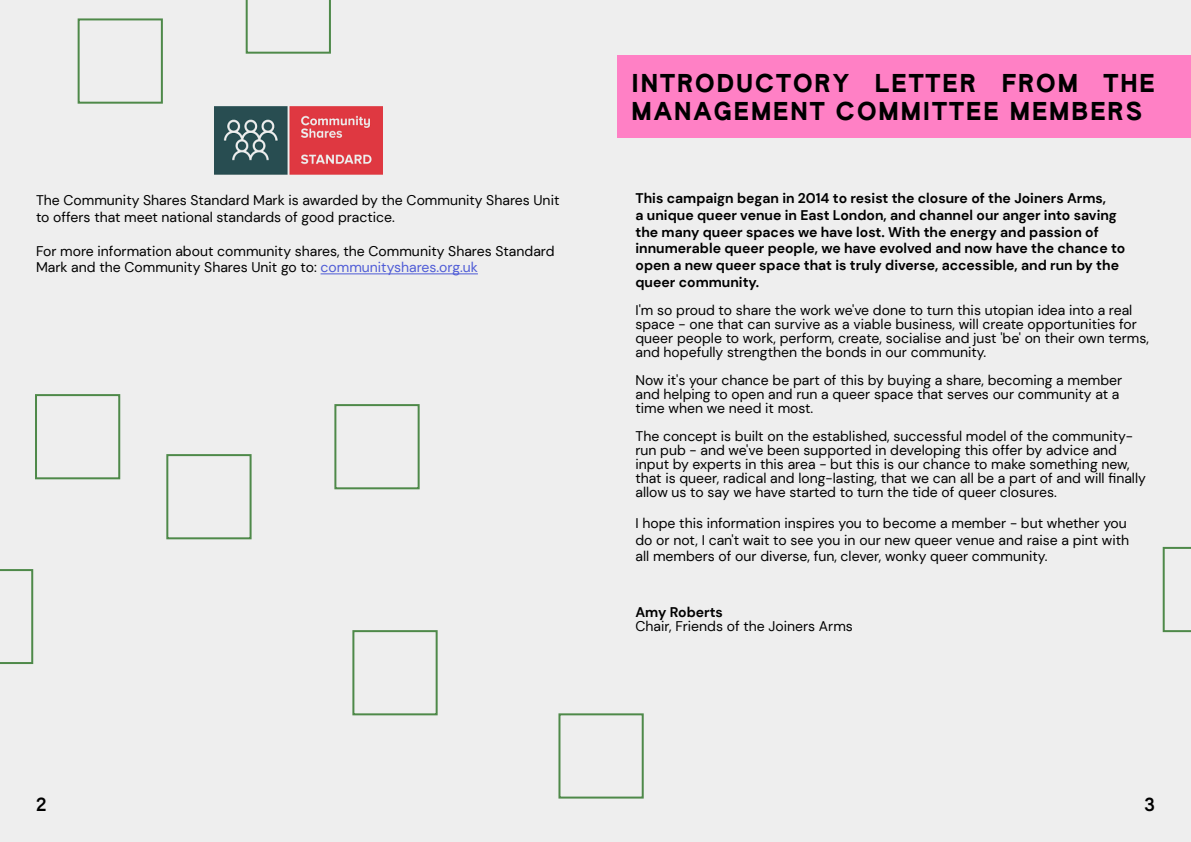
<style>
.page{position:relative;width:1191px;height:842px;background:#eee}
.page>*{position:absolute;margin:0;border:0;box-sizing:border-box;transform-origin:0 0}
.t1{font:24px/28.8px "AUTHENTIC Sans 150";letter-spacing:.08em;color:#000}
.t2{font:18px "AUTHENTIC Sans 130";color:#000}
.t3{font:14px/14px "DM Sans";color:#000}
.t4{font:700 14px/16.8px "DM Sans";color:#000}
.s1{color:#4f5cd6}
</style>
<div class="page">
<div style="left:35px;top:394px;width:85px;height:85px;border:2px solid #4e8949"></div>
<div style="left:166px;top:454px;width:85px;height:85px;border:2px solid #4e8949"></div>
<div style="left:78px;top:18px;width:85px;height:86px;border:2px solid #4e8949"></div>
<div style="left:334px;top:404px;width:85px;height:85px;border:2px solid #4e8949"></div>
<svg style="left:246px;top:0;width:85px;height:54px"></svg>
<div style="left:352px;top:630px;width:85px;height:85px;border:2px solid #4e8949"></div>
<div style="left:558px;top:713px;width:85px;height:85px;border:2px solid #4e8949"></div>
<svg style="left:1162px;top:547px;width:29px;height:85px"></svg>
<svg style="left:0;top:569px;width:33px;height:95px"></svg>
<hr style="left:320px;top:273px;width:158px;height:1px;background:#4f5cd6">
<div style="left:617px;top:55px;width:574px;height:83px;background:#ff80c5"></div>
<img style="left:214px;top:106px;width:168px;height:69px">
<p class="t3" style="left:36px;top:192px;width:525px;line-height:16.8px">The Community Shares Standard Mark is awarded by the Community Shares Unit to offers that meet national standards of good practice.</p>
<p class="t3" style="left:36px;top:242px;width:520px;line-height:16.8px">For more information about community shares, the Community Shares Standard<br>Mark and the Community Shares Unit go to: <span class="s1">communityshares.org.uk</span></p>
<h1 class="t1" style="left:631px;top:69px;width:525px">INTRODUCTORY LETTER FROM THE<br>MANAGEMENT COMMITTEE MEMBERS</h1>
<p class="t4" style="left:635px;top:190px;width:491px">This campaign began in 2014 to resist the closure of the Joiners Arms,<br>a unique queer venue in East London, and channel our anger into saving the many queer spaces we have lost. With the energy and passion of innumerable queer people, we have evolved and now have the chance to open a new queer space that is truly diverse, accessible, and run by the queer community.</p>
<p class="t3" style="left:635px;top:303px;width:515px">I'm so proud to share the work we've done to turn this utopian idea into a real space - one that can survive as a viable business, will create opportunities for queer people to work, perform, create, socialise and just 'be' on their own terms, and hopefully strengthen the bonds in our community.</p>
<p class="t3" style="left:635px;top:373px;width:488px">Now it's your chance be part of this by buying a share, becoming a member and helping to open and run a queer space that serves our community at a time when we need it most.</p>
<p class="t3" style="left:635px;top:429px;width:512px">The concept is built on the established, successful model of the community&shy;run pub - and we've been supported in developing this offer by advice and input by experts in this area - but this is our chance to make something new, that is queer, radical and long-lasting, that we can all be a part of and will finally allow us to say we have started to turn the tide of queer closures.</p>
<p class="t3" style="left:635px;top:514px;width:495px;line-height:16.8px">I hope this information inspires you to become a member - but whether you do or not, I can't wait to see you in our new queer venue and raise a pint with all members of our diverse, fun, clever, wonky queer community.</p>
<p class="t4" style="left:635px;top:604px;width:89px">Amy Roberts</p>
<p class="t3" style="left:635px;top:619px;width:219px">Chair, Friends of the Joiners Arms</p>
<p class="t2" style="left:36px;top:793px;width:12px">2</p>
<p class="t2" style="left:1144px;top:793px;width:12px">3</p>
</div>
